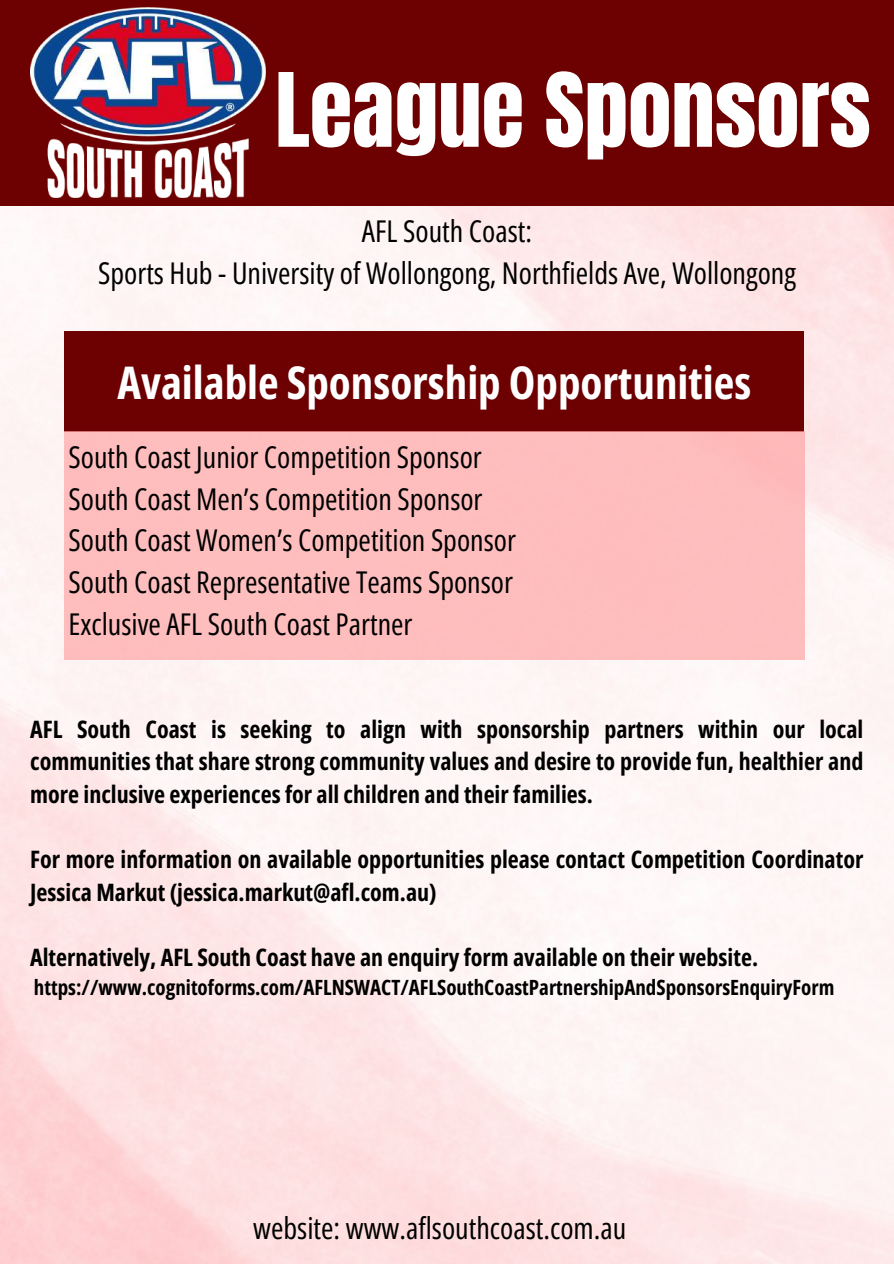
<style>
.page{position:relative;width:894px;height:1264px;background:#fff}
.page>*{position:absolute;margin:0;border:0;box-sizing:border-box;transform-origin:0 0}
.t1{font:87px "Anton";color:#fff}
.t2{font:700 45px "Open Sans Condensed";color:#fff}
.t3{font:30px/41.7px "Open Sans Condensed";color:#000;text-align:center}
.t4{font:700 24px/32.7px "Open Sans Condensed";color:#000;text-align:justify}
.t5{font:700 21px "Open Sans Condensed";color:#000}
</style>
<div class="page">
<div style="left:0;top:0;width:893px;height:206px;background:#6d0000"></div>
<img style="left:30px;top:8px;width:236px;height:190px">
<div style="left:64px;top:331px;width:740px;height:100px;background:#6d0000"></div>
<div style="left:64px;top:431px;width:740px;height:229px;background:#febdbd"></div>
<h1 class="t1" style="left:275px;top:48px;width:597px">League Sponsors</h1>
<p class="t3" style="left:98px;top:209px;width:699px">AFL South Coast:<br>Sports Hub - University of Wollongong, Northfields Ave, Wollongong</p>
<h2 class="t2" style="left:117px;top:351px;width:635px">Available Sponsorship Opportunities</h2>
<p class="t3" style="left:68px;top:435px;width:449px;text-align:left">South Coast Junior Competition Sponsor South Coast Men’s Competition Sponsor South Coast Women’s Competition Sponsor South Coast Representative Teams Sponsor Exclusive AFL South Coast Partner</p>
<p class="t4" style="left:30px;top:711px;width:834px">AFL South Coast is seeking to align with sponsorship partners within our local communities that share strong community values and desire to provide fun, healthier and more inclusive experiences for all children and their families.</p>
<p class="t4" style="left:30px;top:842px;width:834px">For more information on available opportunities please contact Competition Coordinator<br>Jessica Markut (jessica.markut@afl.com.au)</p>
<p class="t4" style="left:30px;top:940px;width:729px">Alternatively, AFL South Coast have an enquiry form available on their website.</p>
<p class="t5" style="left:34px;top:972px;width:801px">https://www.cognitoforms.com/AFLNSWACT/AFLSouthCoastPartnershipAndSponsorsEnquiryForm</p>
<p class="t3" style="left:253px;top:1206px;width:374px">website: www.aflsouthcoast.com.au</p>
</div>
